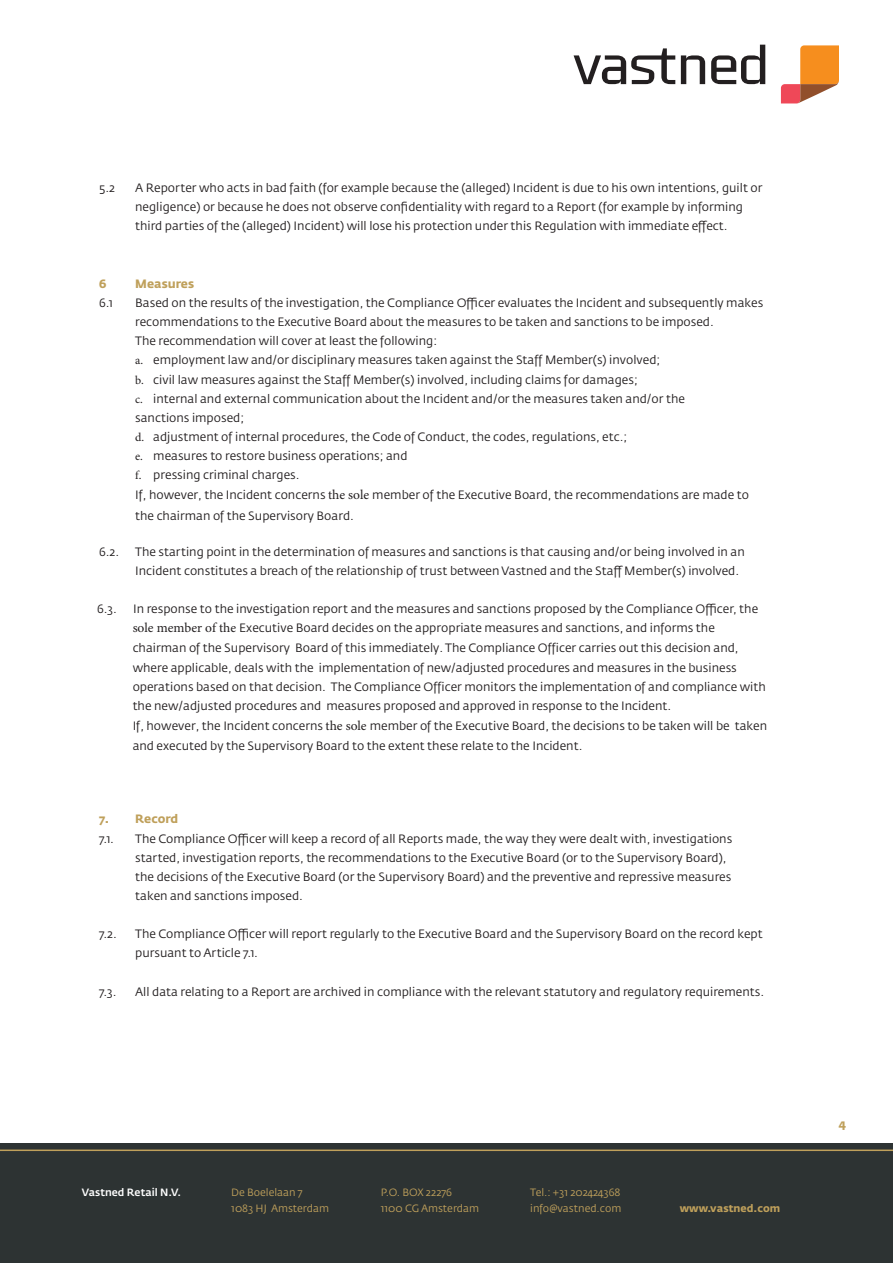
<style>
.page{position:relative;width:893px;height:1263px;background:#fff}
.page>*{position:absolute;margin:0;border:0;box-sizing:border-box;transform-origin:0 0}
.t1{font:12px/19.4px "Fedra Sans Std";color:#231f20}
.t2{font:700 12px "Fedra Sans Std";color:#bfa05b}
.t3{font:10.5px/16.5px "Fedra Sans Std";color:#bfa05b}
.t4{font:500 10.5px "Fedra Sans Std";color:#fff}
.t5{font:700 10.5px "Fedra Sans Std";color:#bfa05b}
.s1{font-family:"Minion Pro"}
.s2{font-family:"Minion Pro";font-size:13.5px}
</style>
<div class="page">
<svg style="left:681px;top:55px;width:24px;height:29px"></svg>
<svg style="left:711px;top:45px;width:54px;height:39px"></svg>
<svg style="left:574px;top:48px;width:101px;height:36px"></svg>
<svg style="left:781px;top:45px;width:58px;height:58px"></svg>
<div style="left:0;top:1144px;width:893px;height:119px;background:#2d3333"></div>
<hr style="left:0;top:1149px;width:893px;height:2px;background:#bfa05b">
<p class="t1" style="left:99px;top:178px;width:17px">5.2</p>
<p class="t1" style="left:135px;top:178px;width:629px">A Reporter who acts in bad faith (for example because the (alleged) Incident is due to his own intentions, guilt or negligence) or because he does not observe confidentiality with regard to a Report (for example by informing third parties of the (alleged) Incident) will lose his protection under this Regulation with immediate effect.</p>
<p class="t2" style="left:99px;top:276px;width:9px">6</p>
<p class="t2" style="left:135px;top:276px;width:60px">Measures</p>
<p class="t1" style="left:99px;top:293px;width:15px">6.1</p>
<p class="t1" style="left:135px;top:293px;width:629px">Based on the results of the investigation, the Compliance Officer evaluates the Incident and subsequently makes recommendations to the Executive Board about the measures to be taken and sanctions to be imposed.<br>The recommendation will cover at least the following:<br><span class="s1">a.</span> employment law and/or disciplinary measures taken against the Staff Member(s) involved;<br><span class="s1">b.</span> civil law measures against the Staff Member(s) involved, including claims for damages;<br><span class="s1">c.</span> internal and external communication about the Incident and/or the measures taken and/or the<br>sanctions imposed;<br><span class="s1">d.</span> adjustment of internal procedures, the Code of Conduct, the codes, regulations, etc.;<br><span class="s1">e.</span> measures to restore business operations; and<br><span class="s1">f.</span> pressing criminal charges.<br>If, however, the Incident concerns <span class="s2">the sole</span> member of the Executive Board, the recommendations are made to the chairman of the Supervisory Board.</p>
<p class="t1" style="left:99px;top:542px;width:22px">6.2.</p>
<p class="t1" style="left:135px;top:542px;width:611px">The starting point in the determination of measures and sanctions is that causing and/or being involved in an<br>Incident constitutes a breach of the relationship of trust between Vastned and the Staff Member(s) involved.</p>
<p class="t1" style="left:97px;top:599px;width:21px">6.3.</p>
<p class="t1" style="left:133px;top:599px;width:627px">In response to the investigation report and the measures and sanctions proposed by the Compliance Officer, the <span class="s2">sole member of the</span> Executive Board decides on the appropriate measures and sanctions, and informs the</p>
<p class="t1" style="left:133px;top:638px;width:636px">chairman of the Supervisory Board of this immediately. The Compliance Officer carries out this decision and, where applicable, deals with the implementation of new/adjusted procedures and measures in the business operations based on that decision. The Compliance Officer monitors the implementation of and compliance with the new/adjusted procedures and measures proposed and approved in response to the Incident.<br>If, however, the Incident concerns <span class="s2">the sole</span> member of the Executive Board, the decisions to be taken will be taken and executed by the Supervisory Board to the extent these relate to the Incident.</p>
<p class="t2" style="left:99px;top:812px;width:81px">7. Record</p>
<p class="t1" style="left:99px;top:829px;width:16px">7.1.</p>
<p class="t1" style="left:135px;top:829px;width:599px">The Compliance Officer will keep a record of all Reports made, the way they were dealt with, investigations started, investigation reports, the recommendations to the Executive Board (or to the Supervisory Board), the decisions of the Executive Board (or the Supervisory Board) and the preventive and repressive measures taken and sanctions imposed.</p>
<p class="t1" style="left:99px;top:924px;width:19px">7.2.</p>
<p class="t1" style="left:135px;top:924px;width:629px">The Compliance Officer will report regularly to the Executive Board and the Supervisory Board on the record kept pursuant to Article 7.1.</p>
<p class="t1" style="left:99px;top:982px;width:19px">7.3.</p>
<p class="t1" style="left:135px;top:982px;width:630px">All data relating to a Report are archived in compliance with the relevant statutory and regulatory requirements.</p>
<p class="t4" style="left:82px;top:1185px;width:101px">Vastned Retail N.V.</p>
<p class="t3" style="left:231px;top:1184px;width:99px">De Boelelaan 7<br>1083 HJ Amsterdam</p>
<p class="t3" style="left:381px;top:1184px;width:100px">P.O. BOX 22276<br>1100 CG Amsterdam</p>
<p class="t3" style="left:530px;top:1184px;width:93px">Tel.: +31 202424368 info@vastned.com</p>
<p class="t5" style="left:680px;top:1202px;width:102px">www.vastned.com</p>
<p class="t2" style="left:839px;top:1116px;width:9px">4</p>
</div>
